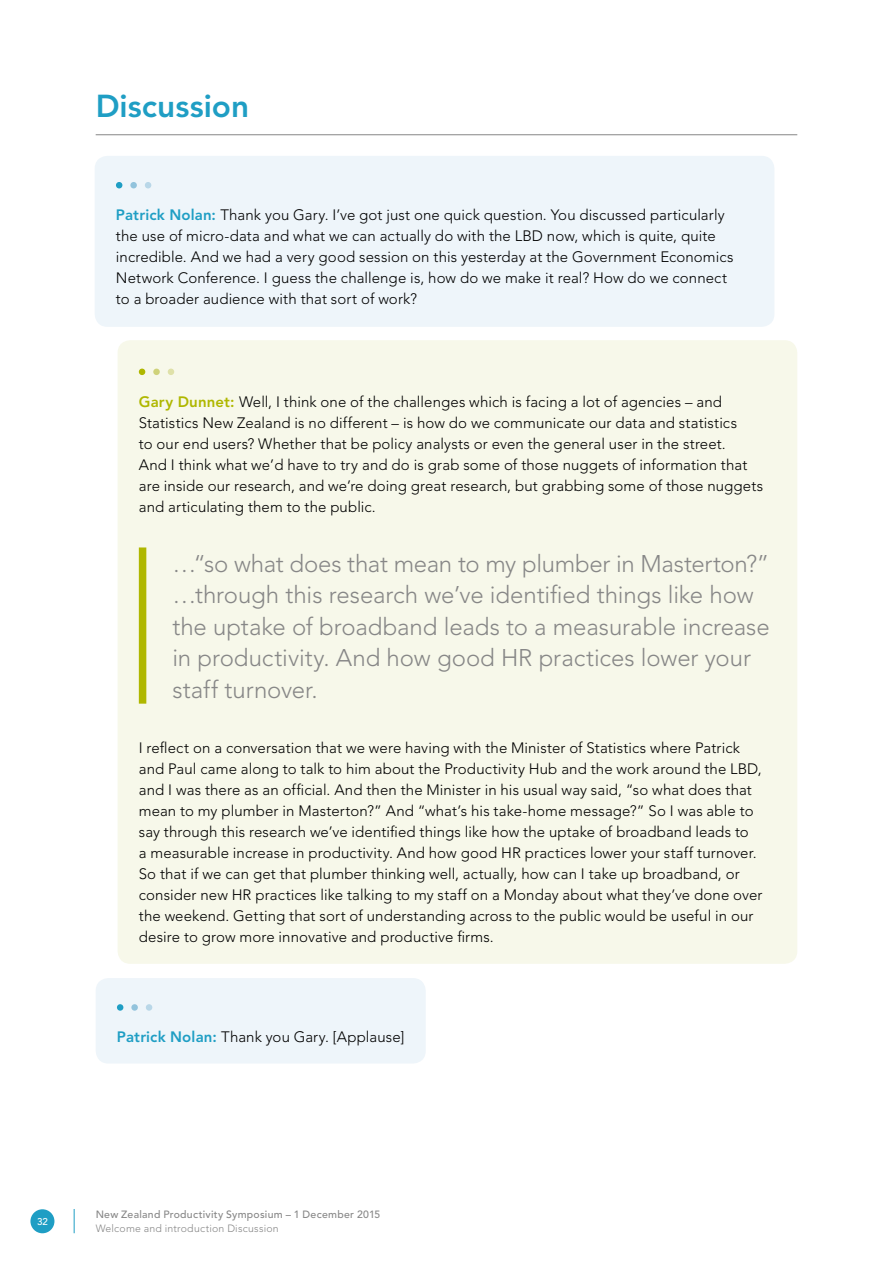
<style>
.page{position:relative;width:893px;height:1263px;background:#fff}
.page>*{position:absolute;margin:0;border:0;box-sizing:border-box;transform-origin:0 0}
.H2__Blue{font:800 31.5px "Avenir LT Pro";letter-spacing:.005em;color:#1f9ec4}
.Pullquote{font:300 24px/31.5px "Avenir LT Pro";letter-spacing:-.005em;color:#878787}
.Discussion_Body_-_Fi{font:300 15px/21px "Avenir LT Pro";letter-spacing:.005em;color:#000}
.Discussion_-_Body{font:300 15px/21px "Avenir LT Pro";letter-spacing:.005em;color:#000}
.Main_Body{font:500 10.5px/13.5px "Avenir";letter-spacing:.025em;color:#878787}
.t1{font:500 9.75px "Avenir";color:#fff}
.s1{font-weight:800;color:#1f9ec4}
.s2{font-weight:800;color:#afb700}
.s3{font-family:"Avenir LT Pro";font-weight:300}
</style>
<div class="page">
<div style="left:30px;top:1209px;width:24px;height:24px;background:#1f9ec4;border-radius:50%"></div>
<svg style="left:74px;top:1209px;width:1px;height:24px"></svg>
<hr style="left:96px;top:134px;width:701px;height:1px;background:#878787">
<div style="left:95px;top:156px;width:679px;height:171px;background:#eef5fa;border-radius:13px"></div>
<svg style="left:145px;top:182px;width:6px;height:6px"></svg>
<div style="left:130px;top:182px;width:7px;height:6px;background:#92c3dc;border-radius:50%"></div>
<svg style="left:116px;top:182px;width:6px;height:6px"></svg>
<div style="left:96px;top:978px;width:330px;height:85px;background:#eef5fa;border-radius:13px"></div>
<div style="left:146px;top:1004px;width:6px;height:7px;background:#b9d7e8;border-radius:50%"></div>
<div style="left:131px;top:1004px;width:7px;height:7px;background:#92c3dc;border-radius:50%"></div>
<div style="left:117px;top:1004px;width:6px;height:7px;background:#1f9ec4;border-radius:50%"></div>
<div style="left:118px;top:340px;width:679px;height:624px;background:#f7f8ea;border-radius:13px"></div>
<svg style="left:168px;top:369px;width:6px;height:6px"></svg>
<div style="left:153px;top:369px;width:7px;height:6px;background:#cfd27a;border-radius:50%"></div>
<svg style="left:139px;top:369px;width:6px;height:6px"></svg>
<div style="left:139px;top:547px;width:7px;height:157px;background:#afb700"></div>
<p class="H2__Blue" style="left:96px;top:88px;width:155px">Discussion</p>
<p class="Discussion_Body_-_Fi" style="left:116px;top:204px;width:619px"><span class="s1">Patrick Nolan:</span> Thank you Gary. I’ve got just one quick question. You discussed particularly the use of micro-data and what we can actually do with the LBD now, which is quite, quite incredible. And we had a very good session on this yesterday at the Government Economics Network Conference. I guess the challenge is, how do we make it real? How do we connect to a broader audience with that sort of work?</p>
<p class="Discussion_Body_-_Fi" style="left:139px;top:391px;width:626px"><span class="s2">Gary Dunnet:</span> Well, I think one of the challenges which is facing a lot of agencies – and Statistics New Zealand is no different – is how do we communicate our data and statistics<br>to our end users? Whether that be policy analysts or even the general user in the street.<br>And I think what we’d have to try and do is grab some of those nuggets of information that are inside our research, and we’re doing great research, but grabbing some of those nuggets and articulating them to the public.</p>
<p class="Pullquote" style="left:172px;top:548px;width:599px">…“so what does that mean to my plumber in Masterton?” …through this research we’ve identified things like how the uptake of broadband leads to a measurable increase in productivity. And how good HR practices lower your staff turnover.</p>
<p class="Discussion_-_Body" style="left:139px;top:737px;width:625px">I reflect on a conversation that we were having with the Minister of Statistics where Patrick and Paul came along to talk to him about the Productivity Hub and the work around the LBD, and I was there as an official. And then the Minister in his usual way said, “so what does that mean to my plumber in Masterton?” And “what’s his take-home message?” So I was able to say through this research we’ve identified things like how the uptake of broadband leads to<br>a measurable increase in productivity. And how good HR practices lower your staff turnover.<br>So that if we can get that plumber thinking well, actually, how can I take up broadband, or consider new HR practices like talking to my staff on a Monday about what they’ve done over the weekend. Getting that sort of understanding across to the public would be useful in our desire to grow more innovative and productive firms.</p>
<p class="Discussion_Body_-_Fi" style="left:117px;top:1027px;width:289px"><span class="s1">Patrick Nolan:</span> Thank you Gary. [Applause]</p>
<p class="t1" style="left:37px;top:1216px;width:13px">32</p>
<p class="Main_Body" style="left:96px;top:1208px;width:286px">New Zealand Productivity Symposium – 1 December 2015<br><span class="s3">Welcome and introduction Discussion</span></p>
</div>
